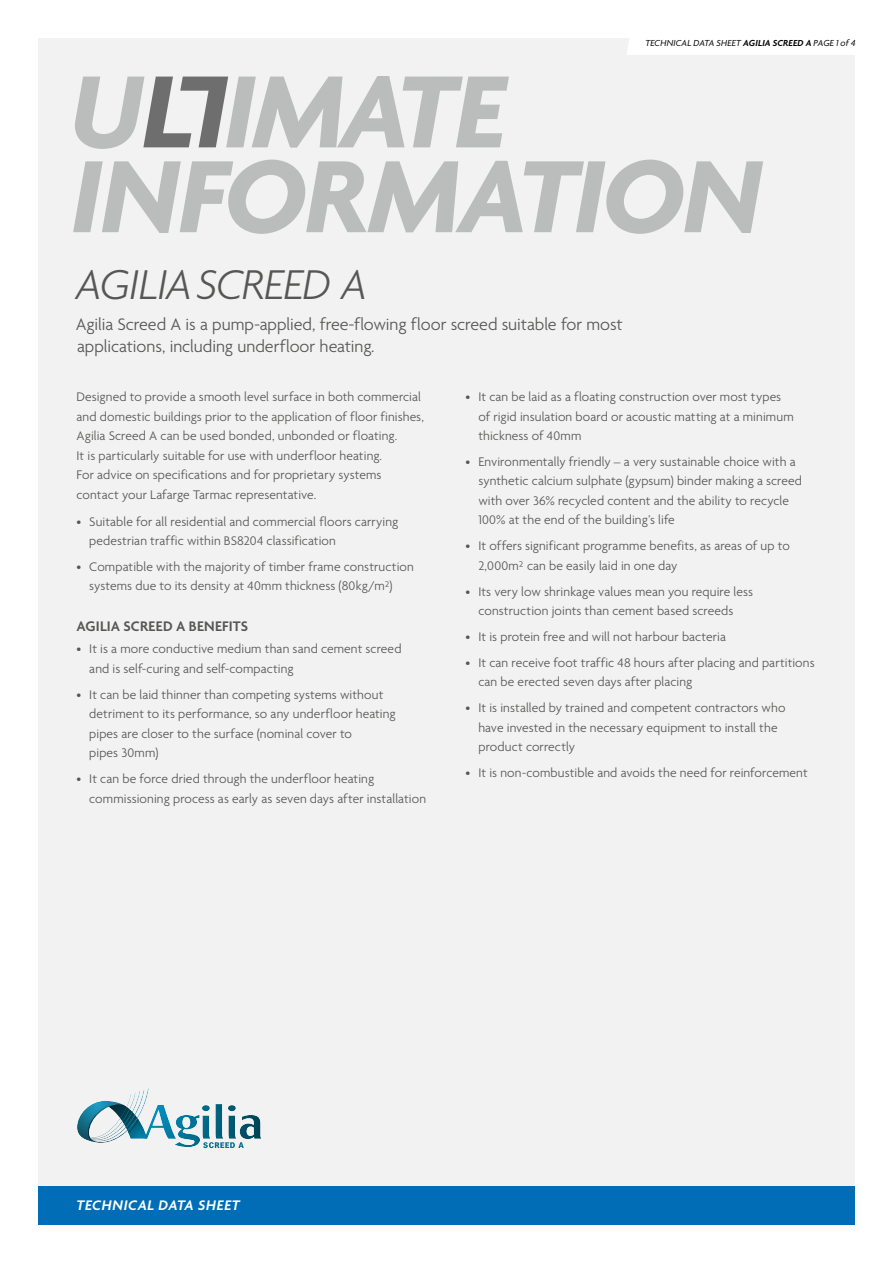
<style>
.page{position:relative;width:893px;height:1263px;background:#fff}
.page>*{position:absolute;margin:0;border:0;box-sizing:border-box;transform-origin:0 0}
.t1{font:italic 700 111px "Agenda";letter-spacing:-.015em;color:#bbbcbc}
.t2{font:italic 300 45px "Agenda";letter-spacing:-.025em;color:#565655}
.t3{font:300 18px/22.5px "Agenda";letter-spacing:-.005em;color:#565655}
.t4{font:600 15px "Agenda";letter-spacing:.015em;color:#565655}
.t5{font:italic 600 15px "Agenda";letter-spacing:.04em;color:#fff}
.t6{font:300 13.5px/19.5px "Agenda";letter-spacing:.01em;color:#565655}
.t7{font:italic 9.45px "Agenda";letter-spacing:.01em;color:#000}
.s1{font-weight:600}
</style>
<div class="page">
<div style="left:38px;top:38px;width:817px;height:1187px;background:#f2f2f2"></div>
<div style="left:627px;top:38px;width:228px;height:17px;background:#fff"></div>
<svg style="left:75px;top:76px;width:434px;height:73px"></svg>
<div style="left:38px;top:1186px;width:817px;height:39px;background:#006db6"></div>
<svg style="left:77px;top:1088px;width:184px;height:60px"></svg>
<p class="t7" style="left:645px;top:37px;width:212px">TECHNICAL DATA SHEET <span class="s1">AGILIA SCREED A</span> PAGE 1 of 4</p>
<h1 class="t1" style="left:71px;top:129px;width:692px">INFORMATION</h1>
<h2 class="t2" style="left:75px;top:257px;width:294px">AGILIA SCREED A</h2>
<h3 class="t3" style="left:76px;top:314px;width:549px">Agilia Screed A is a pump-applied, free-flowing floor screed suitable for most applications, including underfloor heating.</h3>
<p class="t6" style="left:77px;top:388px;width:349px">Designed to provide a smooth level surface in both commercial and domestic buildings prior to the application of floor finishes, Agilia Screed A can be used bonded, unbonded or floating.<br>It is particularly suitable for use with underfloor heating.<br>For advice on specifications and for proprietary systems contact your Lafarge Tarmac representative.</p>
<p class="t6" style="left:89px;top:512px;width:311px;text-indent:-13px">• Suitable for all residential and commercial floors carrying pedestrian traffic within BS8204 classification</p>
<p class="t6" style="left:89px;top:558px;width:326px;text-indent:-13px">• Compatible with the majority of timber frame construction systems due to its density at 40mm thickness (80kg/m²)</p>
<p class="t4" style="left:77px;top:620px;width:173px">AGILIA SCREED A BENEFITS</p>
<p class="t6" style="left:89px;top:640px;width:314px;text-indent:-13px">• It is a more conductive medium than sand cement screed and is self-curing and self-compacting</p>
<p class="t6" style="left:89px;top:686px;width:308px;text-indent:-13px">• It can be laid thinner than competing systems without detriment to its performance, so any underfloor heating pipes are closer to the surface (nominal cover to<br>pipes 30mm)</p>
<p class="t6" style="left:89px;top:770px;width:338px;text-indent:-13px">• It can be force dried through the underfloor heating commissioning process as early as seven days after installation</p>
<p class="t6" style="left:478px;top:388px;width:317px;text-indent:-13px">• It can be laid as a floating construction over most types of rigid insulation board or acoustic matting at a minimum thickness of 40mm</p>
<p class="t6" style="left:478px;top:453px;width:325px;text-indent:-13px">• Environmentally friendly – a very sustainable choice with a synthetic calcium sulphate (gypsum) binder making a screed with over 36% recycled content and the ability to recycle 100% at the end of the building’s life</p>
<p class="t6" style="left:478px;top:537px;width:313px;text-indent:-13px">• It offers significant programme benefits, as areas of up to<br>2,000m² can be easily laid in one day</p>
<p class="t6" style="left:466px;top:583px;width:289px;text-align:center">• Its very low shrinkage values mean you require less construction joints than cement based screeds</p>
<p class="t6" style="left:466px;top:628px;width:262px">• It is protein free and will not harbour bacteria</p>
<p class="t6" style="left:478px;top:654px;width:338px;text-indent:-13px">• It can receive foot traffic 48 hours after placing and partitions can be erected seven days after placing</p>
<p class="t6" style="left:478px;top:699px;width:309px;text-indent:-13px">• It is installed by trained and competent contractors who have invested in the necessary equipment to install the product correctly</p>
<p class="t6" style="left:466px;top:764px;width:344px">• It is non-combustible and avoids the need for reinforcement</p>
<p class="t5" style="left:77px;top:1196px;width:165px">TECHNICAL DATA SHEET</p>
</div>
